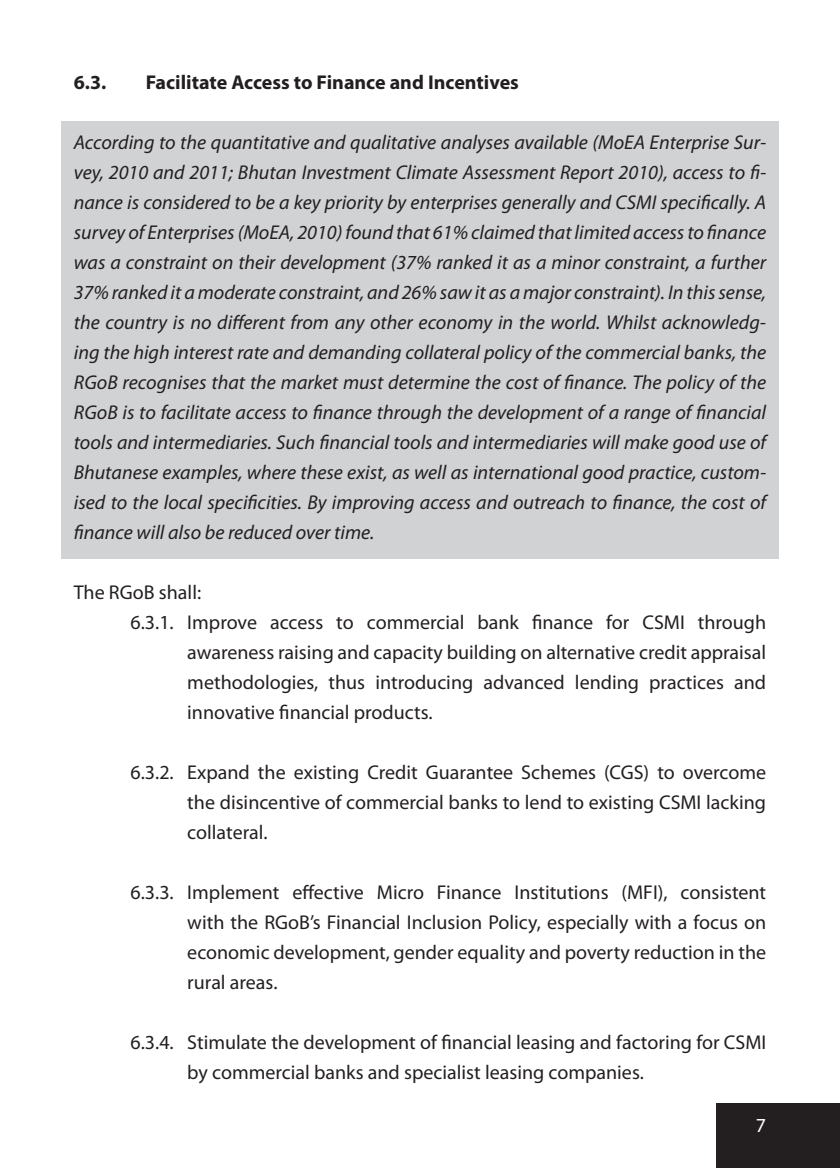
<style>
.page{position:relative;width:840px;height:1168px;background:#fff}
.page>*{position:absolute;margin:0;border:0;box-sizing:border-box;transform-origin:0 0}
.t1{font:italic 20px/30px "Myriad Pro";color:#231f20;text-align:justify}
.t2{font:20px/30px "Myriad Pro";color:#231f20;text-align:justify}
.t3{font:700 20px "Myriad Pro";color:#231f20}
.t4{font:20px "Myriad Pro";color:#fff}
</style>
<div class="page">
<div style="left:715px;top:1103px;width:124px;height:65px;background:#231f20"></div>
<div style="left:61px;top:121px;width:717px;height:437px;background:#d1d2d4"></div>
<p class="t3" style="left:74px;top:69px;width:34px">6.3.</p>
<p class="t3" style="left:146px;top:69px;width:374px">Facilitate Access to Finance and Incentives</p>
<p class="t1" style="left:74px;top:127px;width:693px">According to the quantitative and qualitative analyses available (MoEA Enterprise Sur&shy;vey, 2010 and 2011; Bhutan Investment Climate Assessment Report 2010), access to fi&shy;nance is considered to be a key priority by enterprises generally and CSMI specifically. A survey of Enterprises (MoEA, 2010) found that 61% claimed that limited access to finance was a constraint on their development (37% ranked it as a minor constraint, a further 37% ranked it a moderate constraint, and 26% saw it as a major constraint). In this sense, the country is no different from any other economy in the world. Whilst acknowledg&shy;ing the high interest rate and demanding collateral policy of the commercial banks, the RGoB recognises that the market must determine the cost of finance. The policy of the RGoB is to facilitate access to finance through the development of a range of financial tools and intermediaries. Such financial tools and intermediaries will make good use of Bhutanese examples, where these exist, as well as international good practice, custom&shy;ised to the local specificities. By improving access and outreach to finance, the cost of finance will also be reduced over time.</p>
<p class="t2" style="left:74px;top:577px;width:129px">The RGoB shall:</p>
<p class="t2" style="left:130px;top:607px;width:636px">6.3.1. Improve access to commercial bank finance for CSMI through</p>
<p class="t2" style="left:187px;top:637px;width:580px">awareness raising and capacity building on alternative credit appraisal</p>
<p class="t2" style="left:187px;top:667px;width:580px">methodologies, thus introducing advanced lending practices and</p>
<p class="t2" style="left:187px;top:697px;width:247px">innovative financial products.</p>
<p class="t2" style="left:187px;top:757px;width:580px;text-indent:-57px">6.3.2. Expand the existing Credit Guarantee Schemes (CGS) to overcome the disincentive of commercial banks to lend to existing CSMI lacking collateral.</p>
<p class="t2" style="left:187px;top:877px;width:580px;text-indent:-57px">6.3.3. Implement effective Micro Finance Institutions (MFI), consistent with the RGoB’s Financial Inclusion Policy, especially with a focus on economic development, gender equality and poverty reduction in the rural areas.</p>
<p class="t2" style="left:187px;top:1027px;width:580px;text-indent:-57px">6.3.4. Stimulate the development of financial leasing and factoring for CSMI by commercial banks and specialist leasing companies.</p>
<p class="t4" style="left:755px;top:1113px;width:12px">7</p>
</div>
